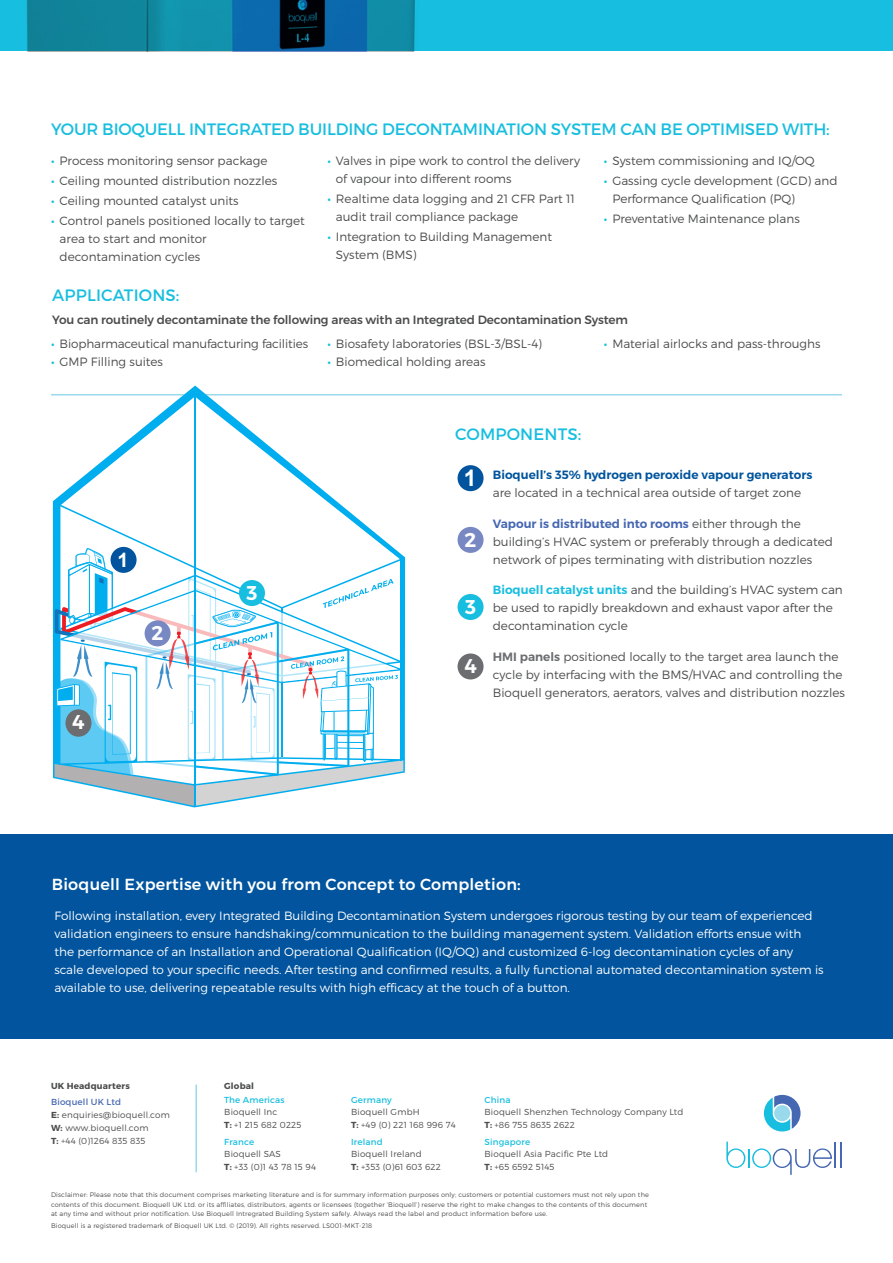
<style>
.page{position:relative;width:893px;height:1263px;background:#fff}
.page>*{position:absolute;margin:0;border:0;box-sizing:border-box;transform-origin:0 0}
.t1{font:700 22.95px "Arial";color:#fff}
.t2{font:600 19.95px "Montserrat";color:#fff}
.t3{font:700 19.95px "Arial";color:#fff}
.t4{font:16.5px "Montserrat";letter-spacing:-.01em;color:#18bedf}
.t5{font:16.5px "Montserrat";letter-spacing:.01em;color:#18bedf}
.t6{font:500 16.05px "Montserrat";letter-spacing:.015em;color:#fff}
.t7{font:300 12px/18px "Montserrat";color:#4b4c4d}
.t8{font:300 12px/18px "Montserrat";color:#fff}
.t9{font:300 12px/18px "Montserrat";color:#494a4b}
.t10{font:600 12px/18px "Montserrat";color:#01549d}
.t11{font:500 12px "Montserrat";letter-spacing:-.01em;color:#4b4c4d}
.t12{font:300 8.7px/11.7px "Montserrat";letter-spacing:.02em;color:#4b4c4d}
.t13{font:8.7px/11.7px "Montserrat";letter-spacing:.02em;color:#18bedf}
.t14{font:700 8.7px "Montserrat";letter-spacing:.02em;color:#4b4c4d}
.t15{font:300 6.6px/9.4px "Montserrat";letter-spacing:.02em;color:#4b4c4d}
.s1{font-weight:500;color:#18bedf}
.s2{font-weight:300;color:#4b4c4d}
.s3{font-weight:600;color:#4668b2}
.s4{font-weight:600;color:#18bedf}
.s5{font-weight:600;color:#6c6d70}
.s6{font-weight:400;color:#4668b2}
.s7{font-weight:700}
.s8{font-weight:400;color:#18bedf}
</style>
<div class="page">
<svg style="left:0;top:0;width:893px;height:51px;background:#139dbe"></svg>
<div style="left:0;top:834px;width:893px;height:204px;background:#01549d"></div>
<hr style="left:51px;top:394px;width:791px;height:1px;background:#99d9ec">
<svg style="left:726px;top:1141px;width:115px;height:34px"></svg>
<svg style="left:764px;top:1095px;width:36px;height:36px"></svg>
<div style="left:774px;top:1105px;width:16px;height:16px;background:#99d9ec;border-radius:50%"></div>
<hr style="left:195px;top:1084px;width:2px;height:88px;background:#99d9ec">
<svg style="left:59px;top:395px;width:343px;height:153px"></svg>
<hr style="left:194px;top:396px;width:2px;height:410px;background:#00aeef">
<svg style="left:53px;top:548px;width:352px;height:259px"></svg>
<div style="left:458px;top:465px;width:26px;height:26px;background:#01549d;border-radius:50%"></div>
<div style="left:458px;top:527px;width:26px;height:26px;background:#7888c3;border-radius:50%"></div>
<div style="left:458px;top:594px;width:26px;height:26px;background:#18bedf;border-radius:50%"></div>
<div style="left:458px;top:653px;width:26px;height:26px;background:#6c6d70;border-radius:50%"></div>
<div style="left:239px;top:580px;width:26px;height:26px;background:#18bedf;border-radius:50%"></div>
<div style="left:65px;top:709px;width:26px;height:28px;background:#6c6d70;border-radius:50%"></div>
<div style="left:145px;top:620px;width:26px;height:26px;background:#7888c3;border-radius:50%"></div>
<div style="left:111px;top:547px;width:26px;height:26px;background:#01549d;border-radius:50%"></div>
<p class="t4" style="left:51px;top:119px;width:780px">YOUR BIOQUELL INTEGRATED BUILDING DECONTAMINATION SYSTEM CAN BE OPTIMISED WITH:</p>
<p class="t7" style="left:51px;top:151px;width:218px"><span class="s1">•</span> Process monitoring sensor package</p>
<p class="t7" style="left:51px;top:171px;width:228px"><span class="s1">•</span> Ceiling mounted distribution nozzles</p>
<p class="t7" style="left:51px;top:191px;width:189px"><span class="s1">•</span> Ceiling mounted catalyst units</p>
<p class="t7" style="left:60px;top:212px;width:247px;text-indent:-9px"><span class="s1">•</span> Control panels positioned locally to target area to start and monitor decontamination cycles</p>
<p class="t7" style="left:336px;top:151px;width:246px;text-indent:-9px"><span class="s1">•</span> Valves in pipe work to control the delivery of vapour into different rooms</p>
<p class="t7" style="left:336px;top:189px;width:241px;text-indent:-9px"><span class="s1">•</span> Realtime data logging and 21 CFR Part 11 audit trail compliance package</p>
<p class="t7" style="left:336px;top:227px;width:218px;text-indent:-9px"><span class="s1">•</span> Integration to Building Management<br>System (BMS)</p>
<p class="t7" style="left:604px;top:151px;width:212px"><span class="s1">•</span> System commissioning and IQ/OQ</p>
<p class="t7" style="left:612px;top:171px;width:227px;text-indent:-9px"><span class="s1">•</span> Gassing cycle development (GCD) and<br>Performance Qualification (PQ)</p>
<p class="t7" style="left:604px;top:209px;width:197px"><span class="s1">•</span> Preventative Maintenance plans</p>
<p class="t5" style="left:52px;top:285px;width:129px">APPLICATIONS:</p>
<p class="t11" style="left:52px;top:310px;width:577px">You can routinely decontaminate the following areas with an Integrated Decontamination System</p>
<p class="t7" style="left:51px;top:334px;width:259px"><span class="s1">•</span> Biopharmaceutical manufacturing facilities</p>
<p class="t7" style="left:51px;top:352px;width:114px"><span class="s1">•</span> GMP Filling suites</p>
<p class="t7" style="left:327px;top:334px;width:216px"><span class="s1">•</span> Biosafety laboratories (BSL-3/BSL-4)</p>
<p class="t7" style="left:327px;top:352px;width:160px"><span class="s1">•</span> Biomedical holding areas</p>
<p class="t7" style="left:604px;top:334px;width:218px"><span class="s1">•</span> Material airlocks and pass-throughs</p>
<p class="t2" style="left:72px;top:709px;width:14px">4</p>
<p class="t3" style="left:118px;top:547px;width:13px">1</p>
<p class="t2" style="left:151px;top:621px;width:13px">2</p>
<p class="t2" style="left:247px;top:580px;width:13px">3</p>
<p class="t5" style="left:455px;top:424px;width:128px">COMPONENTS:</p>
<p class="t1" style="left:464px;top:463px;width:14px">1</p>
<p class="t2" style="left:464px;top:527px;width:13px">2</p>
<p class="t2" style="left:465px;top:594px;width:13px">3</p>
<p class="t2" style="left:464px;top:654px;width:14px">4</p>
<p class="t10" style="left:493px;top:466px;width:321px">Bioquell’s 35% hydrogen peroxide vapour generators <span class="s2">are located in a technical area outside of target zone</span></p>
<p class="t7" style="left:493px;top:514px;width:342px"><span class="s3">Vapour is distributed into rooms</span> either through the building’s HVAC system or preferably through a dedicated network of pipes terminating with distribution nozzles</p>
<p class="t9" style="left:493px;top:581px;width:351px"><span class="s4">Bioquell catalyst units</span> and the building’s HVAC system can be used to rapidly breakdown and exhaust vapor after the decontamination cycle</p>
<p class="t7" style="left:493px;top:648px;width:353px"><span class="s5">HMI panels</span> positioned locally to the target area launch the cycle by interfacing with the BMS/HVAC and controlling the<br>Bioquell generators, aerators, valves and distribution nozzles</p>
<p class="t6" style="left:52px;top:872px;width:471px">Bioquell Expertise with you from Concept to Completion:</p>
<p class="t8" style="left:54px;top:906px;width:771px">Following installation, every Integrated Building Decontamination System undergoes rigorous testing by our team of experienced validation engineers to ensure handshaking/communication to the building management system. Validation efforts ensue with the performance of an Installation and Operational Qualification (IQ/OQ) and customized 6-log decontamination cycles of any scale developed to your specific needs. After testing and confirmed results, a fully functional automated decontamination system is available to use, delivering repeatable results with high efficacy at the touch of a button.</p>
<p class="t14" style="left:51px;top:1080px;width:80px">UK Headquarters</p>
<p class="t12" style="left:51px;top:1095px;width:120px;line-height:13px"><span class="s6">Bioquell UK Ltd<br></span><span class="s7">E:</span> enquiries@bioquell.com<br><span class="s7">W:</span> www.bioquell.com<br><span class="s7">T:</span> +44 (0)1264 835 835</p>
<p class="t14" style="left:224px;top:1080px;width:31px">Global</p>
<p class="t13" style="left:224px;top:1094px;width:62px">The Americas<br><span class="s2">Bioquell Inc</span></p>
<p class="t12" style="left:224px;top:1119px;width:79px"><span class="s7">T:</span> +1 215 682 0225</p>
<p class="t12" style="left:224px;top:1136px;width:58px"><span class="s8">France<br></span>Bioquell SAS</p>
<p class="t12" style="left:224px;top:1161px;width:93px"><span class="s7">T:</span> +33 (0)1 43 78 15 94</p>
<p class="t12" style="left:351px;top:1094px;width:70px"><span class="s8">Germany<br></span>Bioquell GmbH</p>
<p class="t12" style="left:351px;top:1119px;width:106px"><span class="s7">T:</span> +49 (0) 221 168 996 74</p>
<p class="t12" style="left:351px;top:1136px;width:72px"><span class="s8">Ireland<br></span>Bioquell Ireland</p>
<p class="t12" style="left:351px;top:1161px;width:91px"><span class="s7">T:</span> +353 (0)61 603 622</p>
<p class="t12" style="left:484px;top:1094px;width:200px"><span class="s8">China<br></span>Bioquell Shenzhen Technology Company Ltd</p>
<p class="t12" style="left:484px;top:1119px;width:92px"><span class="s7">T:</span> +86 755 8635 2622</p>
<p class="t12" style="left:484px;top:1136px;width:125px"><span class="s8">Singapore<br></span>Bioquell Asia Pacific Pte Ltd</p>
<p class="t12" style="left:484px;top:1161px;width:72px"><span class="s7">T:</span> +65 6592 5145</p>
<p class="t15" style="left:51px;top:1190px;width:599px">Disclaimer: Please note that this document comprises marketing literature and is for summary information purposes only; customers or potential customers must not rely upon the contents of this document. Bioquell UK Ltd. or its affiliates, distributors, agents or licensees (together ‘Bioquell’) reserve the right to make changes to the contents of this document at any time and without prior notification. Use Bioquell Intregrated Building System safely. Always read the label and product information before use.</p>
<p class="t15" style="left:51px;top:1220px;width:323px">Bioquell is a registered trademark of Bioquell UK Ltd. © (2019). All rights reserved. LS001-MKT-218</p>
</div>
